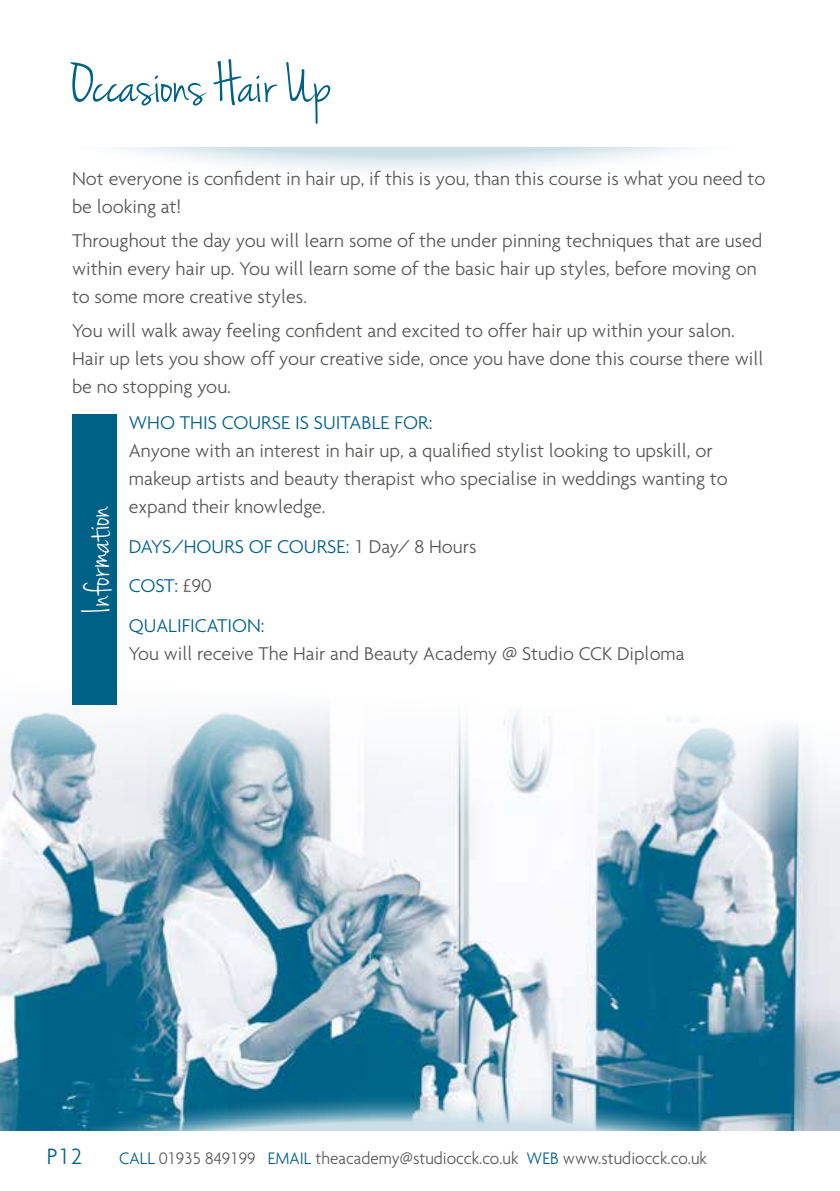
<style>
.page{position:relative;width:840px;height:1191px;background:#fff}
.page>*{position:absolute;margin:0;border:0;box-sizing:border-box;transform-origin:0 0}
.t1{font:60px "Jenna Sue";color:#006187}
.t2{font:40px "Jenna Sue";letter-spacing:-.005em;color:#fff}
.t3{font:300 24px "Agenda";color:#006187;scale:.95 1}
.t4{font:300 20px/28px "Agenda";color:#575756}
.t5{font:300 20px/39.4px "Agenda";color:#006187}
.t6{font:300 18px "Agenda";color:#575756;scale:.95 1}
.s1{color:#575756}
.s2{color:#006187}
</style>
<div class="page">
<svg style="left:116px;top:147px;width:578px;height:24px"></svg>
<img style="left:0;top:675px;width:839px;height:419px">
<div style="left:72px;top:414px;width:44px;height:290px;background:#006187"></div>
<svg style="left:0;top:1094px;width:839px;height:37px;background:#5b98b0"></svg>
<h1 class="t1" style="left:72px;top:50px;width:261px">Occasions Hair Up</h1>
<p class="t4" style="left:72px;top:165px;width:694px">Not everyone is confident in hair up, if this is you, than this course is what you need to be looking at!</p>
<p class="t4" style="left:72px;top:226px;width:691px">Throughout the day you will learn some of the under pinning techniques that are used within every hair up. You will learn some of the basic hair up styles, before moving on to some more creative styles.</p>
<p class="t4" style="left:72px;top:316px;width:692px">You will walk away feeling confident and excited to offer hair up within your salon.<br>Hair up lets you show off your creative side, once you have done this course there will be no stopping you.</p>
<p class="t5" style="left:129px;top:403px;width:305px">WHO THIS COURSE IS SUITABLE FOR:</p>
<p class="t4" style="left:129px;top:436px;width:600px">Anyone with an interest in hair up, a qualified stylist looking to upskill, or makeup artists and beauty therapist who specialise in weddings wanting to expand their knowledge.</p>
<p class="t5" style="left:129px;top:526px;width:349px">DAYS/HOURS OF COURSE: <span class="s1">1 Day/ 8 Hours<br></span>COST: <span class="s1">£90<br></span>QUALIFICATION:</p>
<p class="t4" style="left:129px;top:639px;width:557px">You will receive The Hair and Beauty Academy @ Studio CCK Diploma</p>
<h2 class="t2" style="left:74px;top:612px;width:108px;rotate:-90deg">Information</h2>
<p class="t3" style="left:47px;top:1142px;width:39px">P12</p>
<p class="t6" style="left:119px;top:1147px;width:619px"><span class="s2">CALL</span> 01935 849199 <span class="s2">EMAIL</span> theacademy@studiocck.co.uk <span class="s2">WEB</span> www.studiocck.co.uk</p>
</div>
